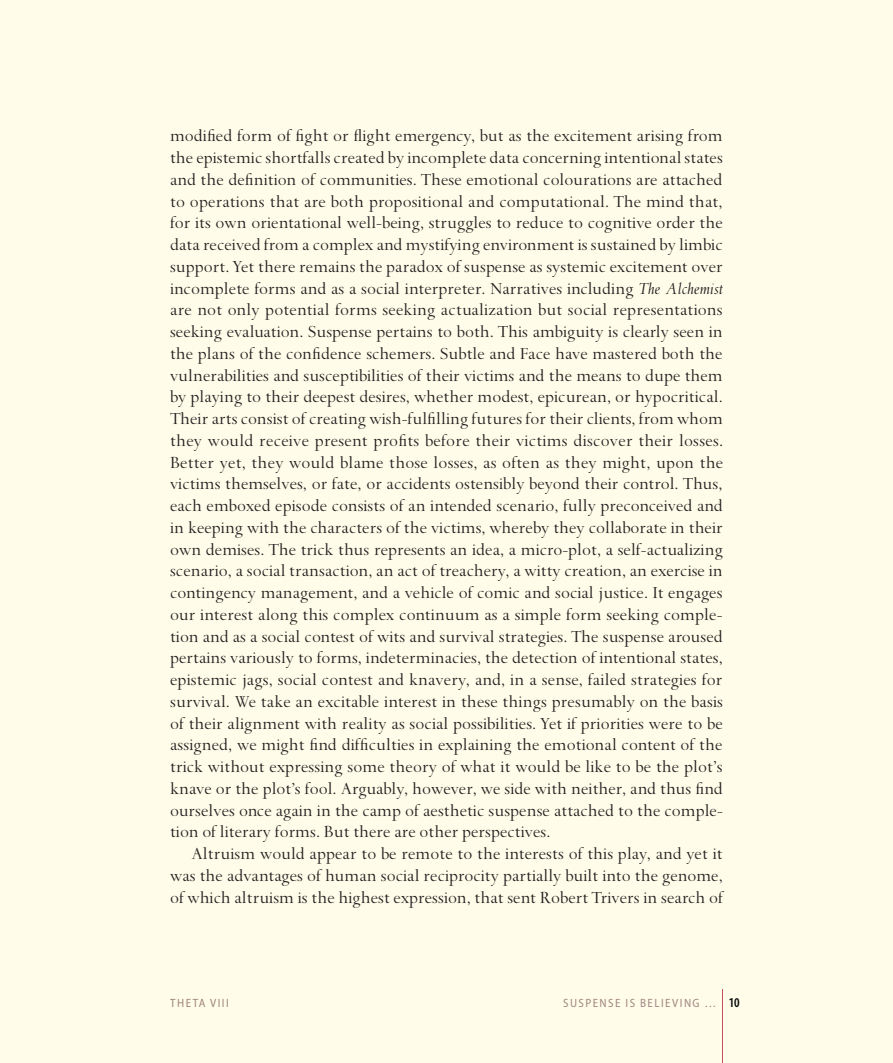
<style>
.page{position:relative;width:893px;height:1063px;background:#fffde9}
.page>*{position:absolute;margin:0;border:0;box-sizing:border-box;transform-origin:0 0}
.t1{font:18.75px/21.8px "Spectrum";color:#231f20;text-align:justify}
.t2{font:semi-condensed 12px "Myriad Pro";letter-spacing:.12em;color:#a18784}
.t3{font:semi-condensed 12px "Myriad Pro";letter-spacing:.12em;color:#a2867b}
.s1{font-style:italic}
.s2{font-weight:600;font-stretch:condensed;font-size:13.5px;color:#030505}
</style>
<div class="page">
<hr style="left:723px;top:990px;width:1px;height:73px;background:#c2505c">
<p class="t1" style="left:170px;top:125px;width:555px">modified form of fight or flight emergency, but as the excitement arising from the epistemic shortfalls created by incomplete data concerning intentional states and the definition of communities. These emotional colourations are attached to operations that are both propositional and computational. The mind that, for its own orientational well-being, struggles to reduce to cognitive order the data received from a complex and mystifying environment is sustained by limbic support. Yet there remains the paradox of suspense as systemic excitement over incomplete forms and as a social interpreter. Narratives including <span class="s1">The Alchemist </span>are not only potential forms seeking actualization but social representations seeking evaluation. Suspense pertains to both. This ambiguity is clearly seen in the plans of the confidence schemers. Subtle and Face have mastered both the vulnerabilities and susceptibilities of their victims and the means to dupe them by playing to their deepest desires, whether modest, epicurean, or hypocritical.<br>Their arts consist of creating wish-fulfilling futures for their clients, from whom they would receive present profits before their victims discover their losses.<br>Better yet, they would blame those losses, as often as they might, upon the victims themselves, or fate, or accidents ostensibly beyond their control. Thus, each emboxed episode consists of an intended scenario, fully preconceived and in keeping with the characters of the victims, whereby they collaborate in their own demises. The trick thus represents an idea, a micro-plot, a self-actualizing scenario, a social transaction, an act of treachery, a witty creation, an exercise in contingency management, and a vehicle of comic and social justice. It engages our interest along this complex continuum as a simple form seeking comple&shy;tion and as a social contest of wits and survival strategies. The suspense aroused pertains variously to forms, indeterminacies, the detection of intentional states, epistemic jags, social contest and knavery, and, in a sense, failed strategies for survival. We take an excitable interest in these things presumably on the basis of their alignment with reality as social possibilities. Yet if priorities were to be assigned, we might find difficulties in explaining the emotional content of the trick without expressing some theory of what it would be like to be the plot’s knave or the plot’s fool. Arguably, however, we side with neither, and thus find ourselves once again in the camp of aesthetic suspense attached to the comple&shy;tion of literary forms. But there are other perspectives.</p>
<p class="t1" style="left:170px;top:843px;width:554px;text-indent:21px">Altruism would appear to be remote to the interests of this play, and yet it was the advantages of human social reciprocity partially built into the genome, of which altruism is the highest expression, that sent Robert Trivers in search of</p>
<p class="t3" style="left:170px;top:996px;width:60px">THETA VIII</p>
<p class="t2" style="left:563px;top:996px;width:178px">SUSPENSE IS BELIEVING … <span class="s2">10</span></p>
</div>
